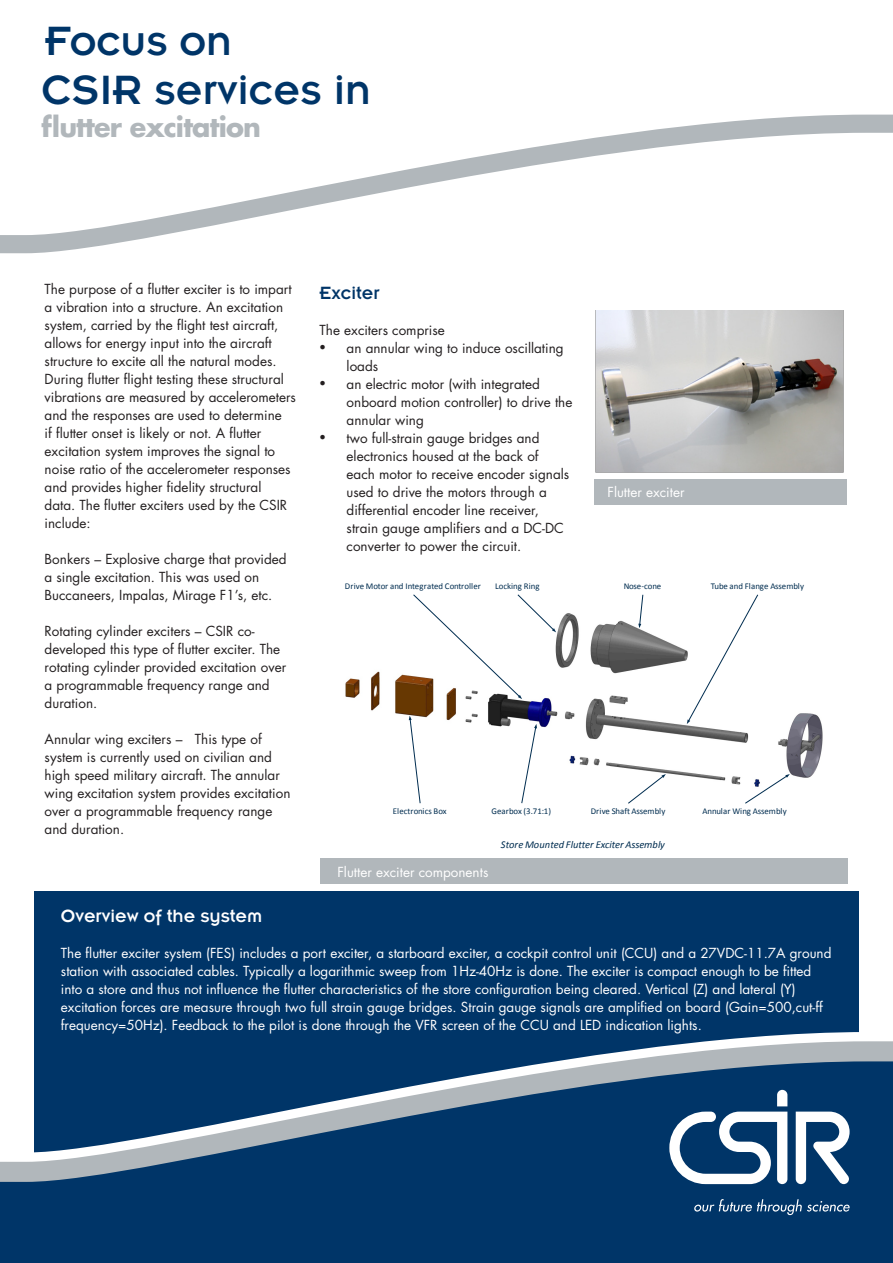
<style>
.page{position:relative;width:893px;height:1263px;background:#fff}
.page>*{position:absolute;margin:0;border:0;box-sizing:border-box;transform-origin:0 0}
.t1{font:45px "Insignia";letter-spacing:.01em;color:#003568}
.t2{font:700 27px "Futura";letter-spacing:-.03em;color:#b1b7bb}
.t3{font:19.5px "Insignia";color:#fff}
.t4{font:19.5px "Insignia";color:#003568}
.t5{font:13.5px/18px "Futura";color:#231f20}
.t6{font:13.5px/18px "Futura";color:#fff}
.t7{font:italic 10.5px "Calibri";letter-spacing:-.005em;color:#012d50}
.t8{font:8.85px "Calibri";letter-spacing:-.005em;color:#012d50}
.t9{font:8.85px "Calibri";letter-spacing:.015em;color:#012d50}
.t10{font:8.85px "Calibri";letter-spacing:-.025em;color:#012d50}
.s1{font-family:"Times New Roman";font-size:18px}
</style>
<div class="page">
<div style="left:34px;top:891px;width:825px;height:306px;background:#003568"></div>
<svg style="left:0;top:235px;width:162px;height:18px;fill:#b1b7bb"></svg>
<svg style="left:34px;top:114px;width:859px;height:121px"></svg>
<svg style="left:710px;top:1032px;width:149px;height:9px"></svg>
<div style="left:0;top:1182px;width:893px;height:81px;background:#003568"></div>
<svg style="left:796px;top:1182px;width:54px;height:2px"></svg>
<svg style="left:669px;top:1182px;width:118px;height:2px"></svg>
<svg style="left:694px;top:1199px;width:156px;height:16px;background:#2c5782"></svg>
<svg style="left:0;top:1041px;width:893px;height:141px"></svg>
<img style="left:595px;top:310px;width:248px;height:162px">
<img style="left:345px;top:613px;width:478px;height:172px">
<svg style="left:409px;top:716px;width:12px;height:88px"></svg>
<svg style="left:638px;top:594px;width:5px;height:34px"></svg>
<svg style="left:687px;top:594px;width:71px;height:130px"></svg>
<svg style="left:745px;top:774px;width:45px;height:30px"></svg>
<svg style="left:413px;top:594px;width:143px;height:105px"></svg>
<svg style="left:521px;top:724px;width:16px;height:80px"></svg>
<svg style="left:627px;top:774px;width:39px;height:30px"></svg>
<div style="left:320px;top:859px;width:528px;height:25px;background:#b1b7bb"></div>
<div style="left:594px;top:479px;width:253px;height:25px;background:#b1b7bb"></div>
<p class="t1" style="left:45px;top:18px;width:189px">Focus on</p>
<p class="t1" style="left:42px;top:66px;width:331px">CSIR services in</p>
<p class="t2" style="left:42px;top:109px;width:221px">flutter excitation</p>
<p class="t5" style="left:45px;top:280px;width:253px">The purpose of a flutter exciter is to impart a vibration into a structure. An excitation system, carried by the flight test aircraft, allows for energy input into the aircraft structure to excite all the natural modes.<br>During flutter flight testing these structural vibrations are measured by accelerometers and the responses are used to determine<br>if flutter onset is likely or not. A flutter excitation system improves the signal to noise ratio of the accelerometer responses and provides higher fidelity structural<br>data. The flutter exciters used by the CSIR include:</p>
<p class="t5" style="left:45px;top:550px;width:244px">Bonkers – Explosive charge that provided a single excitation. This was used on<br>Buccaneers, Impalas, Mirage F1’s, etc.</p>
<p class="t5" style="left:45px;top:622px;width:243px">Rotating cylinder exciters – CSIR co&shy;developed this type of flutter exciter. The rotating cylinder provided excitation over a programmable frequency range and duration.</p>
<p class="t5" style="left:45px;top:730px;width:247px">Annular wing exciters – This type of system is currently used on civilian and high speed military aircraft. The annular wing excitation system provides excitation over a programmable frequency range and duration.</p>
<p class="t4" style="left:320px;top:283px;width:61px">Exciter</p>
<p class="t5" style="left:320px;top:321px;width:127px">The exciters comprise</p>
<p class="t5" style="left:347px;top:339px;width:219px;text-indent:-27px"><span class="s1">•</span> an annular wing to induce oscillating loads</p>
<p class="t5" style="left:347px;top:375px;width:227px;text-indent:-27px"><span class="s1">•</span> an electric motor (with integrated onboard motion controller) to drive the annular wing</p>
<p class="t5" style="left:347px;top:429px;width:224px;text-indent:-27px"><span class="s1">•</span> two full-strain gauge bridges and electronics housed at the back of each motor to receive encoder signals used to drive the motors through a differential encoder line receiver, strain gauge amplifiers and a DC-DC converter to power the circuit.</p>
<p class="t6" style="left:608px;top:483px;width:79px">Flutter exciter</p>
<p class="t8" style="left:345px;top:581px;width:138px">Drive Motor and Integrated Controller</p>
<p class="t9" style="left:495px;top:581px;width:46px">Locking Ring</p>
<p class="t10" style="left:624px;top:581px;width:39px">Nose-cone</p>
<p class="t8" style="left:711px;top:581px;width:95px">Tube and Flange Assembly</p>
<p class="t9" style="left:393px;top:806px;width:56px">Electronics Box</p>
<p class="t8" style="left:492px;top:806px;width:61px">Gearbox (3.71:1)</p>
<p class="t8" style="left:703px;top:806px;width:86px">Annular Wing Assembly</p>
<p class="t8" style="left:591px;top:806px;width:76px">Drive Shaft Assembly</p>
<p class="t6" style="left:338px;top:863px;width:152px">Flutter exciter components</p>
<p class="t7" style="left:501px;top:838px;width:166px">Store Mounted Flutter Exciter Assembly</p>
<p class="t3" style="left:61px;top:905px;width:203px">Overview of the system</p>
<p class="t6" style="left:61px;top:944px;width:772px">The flutter exciter system (FES) includes a port exciter, a starboard exciter, a cockpit control unit (CCU) and a 27VDC-11.7A ground station with associated cables. Typically a logarithmic sweep from 1Hz-40Hz is done. The exciter is compact enough to be fitted into a store and thus not influence the flutter characteristics of the store configuration being cleared. Vertical (Z) and lateral (Y) excitation forces are measure through two full strain gauge bridges. Strain gauge signals are amplified on board (Gain=500,cut-ff frequency=50Hz). Feedback to the pilot is done through the VFR screen of the CCU and LED indication lights.</p>
</div>
